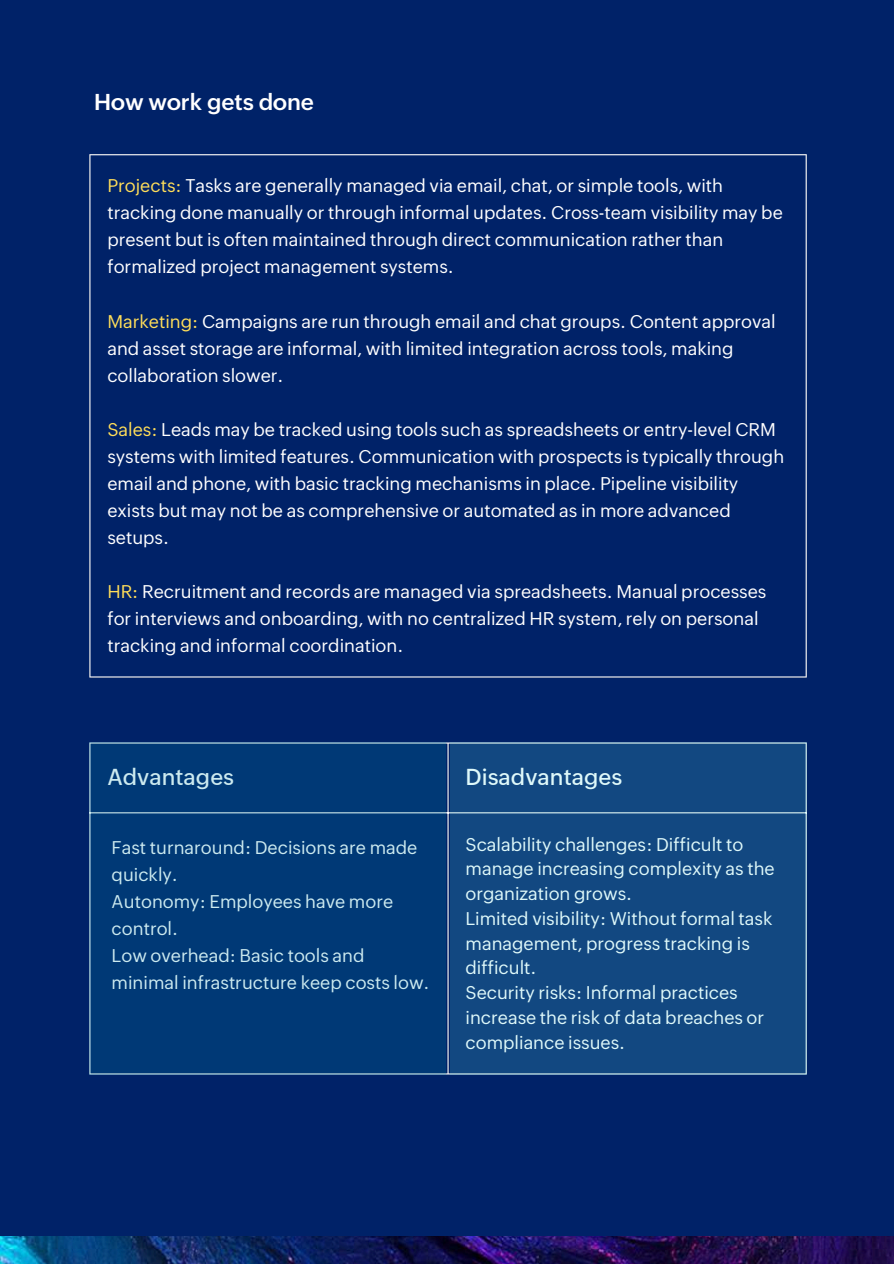
<style>
.page{position:relative;width:894px;height:1264px;background:#fff}
.page>*{position:absolute;margin:0;border:0;box-sizing:border-box;transform-origin:0 0}
.t1{font:500 22.5px "Zoho Puvi";color:#fff}
.t2{font:600 22.5px "Zoho Puvi";color:#fff}
.t3{font:18px/27px "Zoho Puvi";color:#fff}
.s1{color:#ffde59}
</style>
<div class="page">
<div style="left:0;top:0;width:893px;height:1263px;background:#002268"></div>
<hr style="left:89px;top:155px;width:1px;height:521px;background:#fff">
<hr style="left:805px;top:155px;width:1px;height:521px;background:#fff">
<hr style="left:89px;top:154px;width:717px;height:1px;background:#fff">
<hr style="left:89px;top:676px;width:717px;height:1px;background:#fff">
<hr style="left:447px;top:743px;width:1px;height:330px;background:#fff">
<hr style="left:89px;top:742px;width:717px;height:1px;background:#fff">
<hr style="left:89px;top:812px;width:717px;height:1px;background:#fff">
<hr style="left:89px;top:1073px;width:717px;height:1px;background:#fff">
<img style="left:0;top:1236px;width:893px;height:27px">
<div style="left:89px;top:742px;width:356px;height:332px;background:#003976"></div>
<div style="left:450px;top:742px;width:356px;height:332px;background:#124881"></div>
<p class="t2" style="left:94px;top:89px;width:221px">How work gets done</p>
<p class="t3" style="left:107px;top:172px;width:676px"><span class="s1">Projects:</span> Tasks are generally managed via email, chat, or simple tools, with tracking done manually or through informal updates. Cross-team visibility may be present but is often maintained through direct communication rather than formalized project management systems.</p>
<p class="t3" style="left:107px;top:307px;width:669px"><span class="s1">Marketing:</span> Campaigns are run through email and chat groups. Content approval and asset storage are informal, with limited integration across tools, making collaboration slower.</p>
<p class="t3" style="left:107px;top:415px;width:678px"><span class="s1">Sales:</span> Leads may be tracked using tools such as spreadsheets or entry-level CRM systems with limited features. Communication with prospects is typically through email and phone, with basic tracking mechanisms in place. Pipeline visibility exists but may not be as comprehensive or automated as in more advanced setups.</p>
<p class="t3" style="left:107px;top:577px;width:660px"><span class="s1">HR:</span> Recruitment and records are managed via spreadsheets. Manual processes for interviews and onboarding, with no centralized HR system, rely on personal tracking and informal coordination.</p>
<p class="t1" style="left:107px;top:764px;width:128px">Advantages</p>
<p class="t1" style="left:465px;top:764px;width:158px">Disadvantages</p>
<p class="t3" style="left:112px;top:834px;width:319px">Fast turnaround: Decisions are made quickly.<br>Autonomy: Employees have more control.<br>Low overhead: Basic tools and minimal infrastructure keep costs low.</p>
<p class="t3" style="left:465px;top:831px;width:310px;line-height:24.8px">Scalability challenges: Difficult to manage increasing complexity as the organization grows.<br>Limited visibility: Without formal task management, progress tracking is difficult.<br>Security risks: Informal practices increase the risk of data breaches or compliance issues.</p>
</div>
